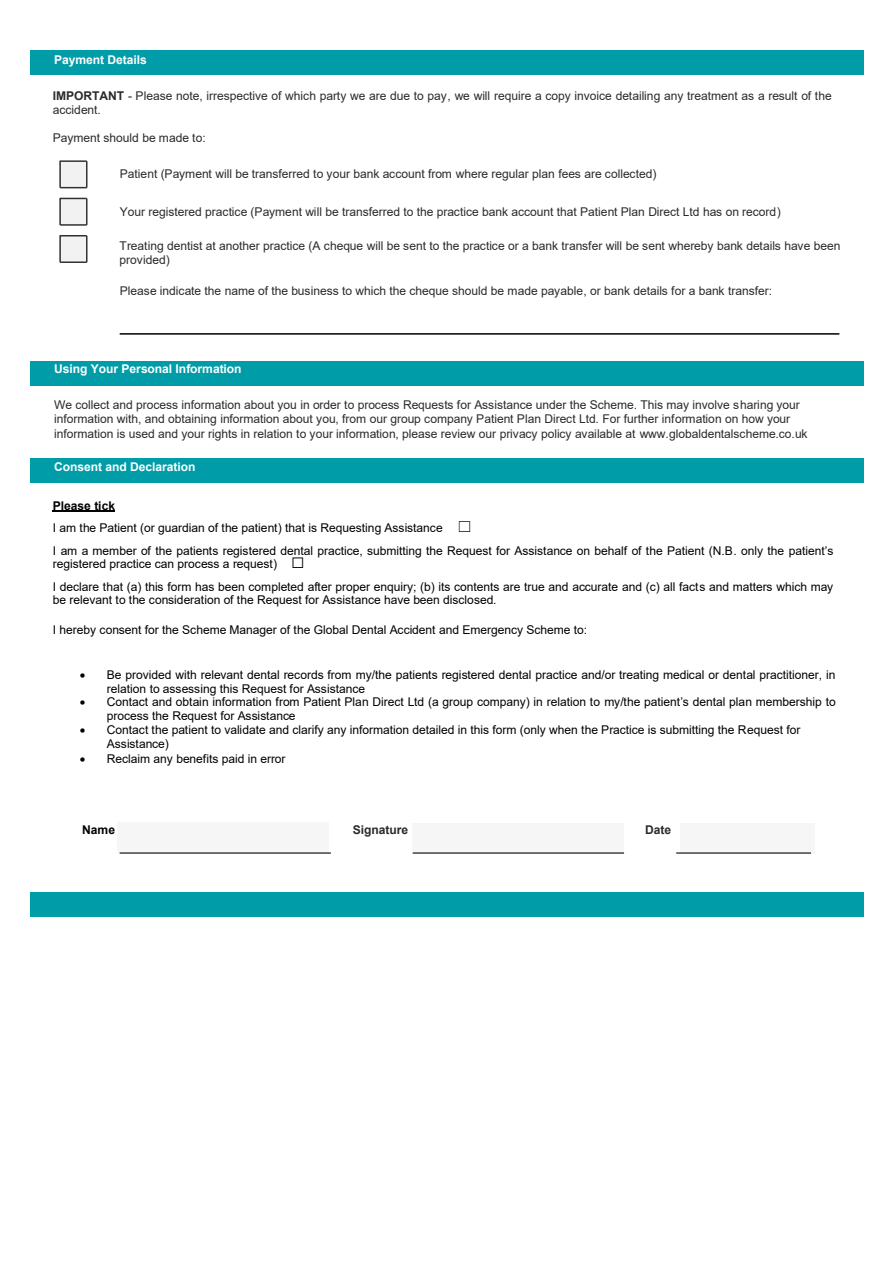
<style>
.page{position:relative;width:893px;height:1262px;background:#fff}
.page>*{position:absolute;margin:0;border:0;box-sizing:border-box;transform-origin:0 0}
.t1{font:12px/22.6px "Arial";letter-spacing:-.005em;color:#000}
.t2{font:12px/14.2px "Arial";letter-spacing:-.005em;color:#2b2a29}
.t3{font:700 12px "Arial";color:#feffff}
.t4{font:700 12px "Arial";color:#2b2a29}
.t5{font:700 12px "Arial";color:#000}
.s1{font-weight:700}
.s2{font-family:"MS Gothic";font-size:15px}
</style>
<div class="page">
<div style="left:30px;top:50px;width:833px;height:24px;background:#009ca8"></div>
<div style="left:30px;top:361px;width:833px;height:24px;background:#009ca8"></div>
<div style="left:30px;top:458px;width:833px;height:25px;background:#009ca8"></div>
<div style="left:117px;top:822px;width:211px;height:30px;background:#f6f6f6"></div>
<div style="left:412px;top:823px;width:212px;height:31px;background:#f6f6f6"></div>
<div style="left:679px;top:823px;width:135px;height:31px;background:#f6f6f6"></div>
<div style="left:30px;top:892px;width:833px;height:25px;background:#009ca8"></div>
<hr style="left:120px;top:852px;width:211px;height:1px;background:#434342">
<hr style="left:412px;top:852px;width:212px;height:1px;background:#434342">
<hr style="left:676px;top:852px;width:135px;height:1px;background:#434342">
<svg style="left:59px;top:235px;width:29px;height:28px"></svg>
<hr style="left:120px;top:333px;width:719px;height:1px;background:#000">
<svg style="left:59px;top:197px;width:29px;height:29px"></svg>
<svg style="left:59px;top:160px;width:29px;height:29px"></svg>
<hr style="left:53px;top:511px;width:62px;height:1px;background:#000">
<p class="t3" style="left:54px;top:52px;width:94px">Payment Details</p>
<p class="t2" style="left:53px;top:89px;width:780px;line-height:13.5px"><span class="s1">IMPORTANT</span> - Please note, irrespective of which party we are due to pay, we will require a copy invoice detailing any treatment as a result of the accident.</p>
<p class="t2" style="left:53px;top:131px;width:154px">Payment should be made to:</p>
<p class="t2" style="left:120px;top:167px;width:538px">Patient (Payment will be transferred to your bank account from where regular plan fees are collected)</p>
<p class="t2" style="left:120px;top:204px;width:662px">Your registered practice (Payment will be transferred to the practice bank account that Patient Plan Direct Ltd has on record)</p>
<p class="t2" style="left:120px;top:239px;width:722px;line-height:13.8px">Treating dentist at another practice (A cheque will be sent to the practice or a bank transfer will be sent whereby bank details have been provided)</p>
<p class="t2" style="left:120px;top:284px;width:654px">Please indicate the name of the business to which the cheque should be made payable, or bank details for a bank transfer:</p>
<p class="t3" style="left:54px;top:360px;width:189px">Using Your Personal Information</p>
<p class="t2" style="left:54px;top:398px;width:755px">We collect and process information about you in order to process Requests for Assistance under the Scheme. This may involve sharing your information with, and obtaining information about you, from our group company Patient Plan Direct Ltd. For further information on how your information is used and your rights in relation to your information, please review our privacy policy available at www.globaldentalscheme.co.uk</p>
<p class="t3" style="left:54px;top:458px;width:143px">Consent and Declaration</p>
<p class="t1" style="left:53px;top:494px;width:782px"><span class="s1">Please tick<br></span>I am the Patient (or guardian of the patient) that is Requesting Assistance <span class="s2">܆<br></span>I am a member of the patients registered dental practice, submitting the Request for Assistance on behalf of the Patient (N.B. only the patient’s</p>
<p class="t1" style="left:53px;top:552px;width:782px">registered practice can process a request) ☐<br>I declare that (a) this form has been completed after proper enquiry; (b) its contents are true and accurate and (c) all facts and matters which may</p>
<p class="t1" style="left:53px;top:588px;width:445px">be relevant to the consideration of the Request for Assistance have been disclosed.</p>
<p class="t1" style="left:53px;top:618px;width:536px">I hereby consent for the Scheme Manager of the Global Dental Accident and Emergency Scheme to:</p>
<p class="t1" style="left:107px;top:668px;width:730px;line-height:13.5px;text-indent:-27px">• Be provided with relevant dental records from my/the patients registered dental practice and/or treating medical or dental practitioner, in relation to assessing this Request for Assistance</p>
<p class="t1" style="left:107px;top:695px;width:730px;line-height:13.5px;text-indent:-27px">• Contact and obtain information from Patient Plan Direct Ltd (a group company) in relation to my/the patient’s dental plan membership to process the Request for Assistance</p>
<p class="t1" style="left:107px;top:723px;width:695px;line-height:13.6px;text-indent:-27px">• Contact the patient to validate and clarify any information detailed in this form (only when the Practice is submitting the Request for<br>Assistance)</p>
<p class="t1" style="left:80px;top:747px;width:207px">• Reclaim any benefits paid in error</p>
<p class="t5" style="left:82px;top:821px;width:34px">Name</p>
<p class="t4" style="left:353px;top:821px;width:57px">Signature</p>
<p class="t4" style="left:645px;top:821px;width:27px">Date</p>
</div>
